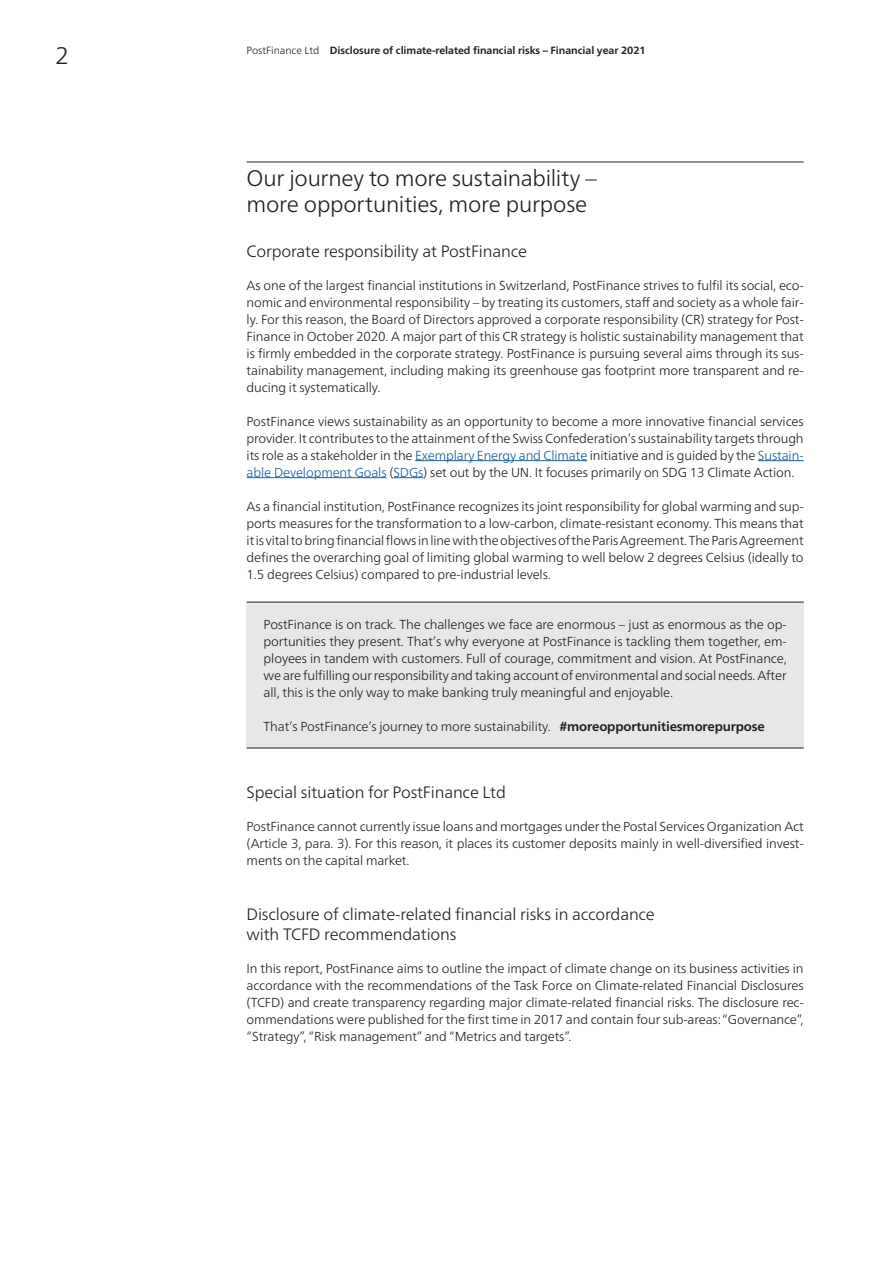
<style>
.page{position:relative;width:893px;height:1263px;background:#fff}
.page>*{position:absolute;margin:0;border:0;box-sizing:border-box;transform-origin:0 0}
.t1{font:300 24px "Frutiger Neue LT Pro";color:#231f20}
.t2{font:300 22.5px/26.2px "Frutiger Neue LT Pro";letter-spacing:-.015em;color:#231f20}
.t3{font:300 16.5px/20.2px "Frutiger Neue LT Pro";letter-spacing:-.01em;color:#231f20}
.t4{font:300 13.05px/17px "Frutiger Neue LT Pro";letter-spacing:-.01em;color:#231f20;text-align:justify}
.t5{font:700 10.5px "Frutiger Neue LT Pro";letter-spacing:-.005em;color:#231f20}
.s1{font-weight:300}
.s2{color:#175d9e}
.s3{font-weight:700}
</style>
<div class="page">
<hr style="left:247px;top:161px;width:557px;height:1px;background:#231f20">
<hr style="left:415px;top:460px;width:172px;height:1px;background:#175d9e">
<hr style="left:758px;top:460px;width:46px;height:1px;background:#175d9e">
<hr style="left:247px;top:477px;width:139px;height:1px;background:#175d9e">
<hr style="left:393px;top:477px;width:30px;height:1px;background:#175d9e">
<div style="left:247px;top:602px;width:557px;height:146px;background:#e6e7e9"></div>
<hr style="left:247px;top:602px;width:557px;height:1px;background:#231f20">
<hr style="left:247px;top:748px;width:557px;height:1px;background:#231f20">
<h1 class="t1" style="left:55px;top:41px;width:15px">2</h1>
<p class="t5" style="left:247px;top:44px;width:400px"><span class="s1">PostFinance Ltd</span> Disclosure of climate-related financial risks – Financial year 2021</p>
<h2 class="t2" style="left:247px;top:165px;width:352px">Our journey to more sustainability – more opportunities, more purpose</h2>
<p class="t3" style="left:247px;top:241px;width:282px">Corporate responsibility at PostFinance</p>
<p class="t4" style="left:247px;top:277px;width:559px">As one of the largest financial institutions in Switzerland, PostFinance strives to fulfil its social, eco&shy;nomic and environmental responsibility – by treating its customers, staff and society as a whole fair&shy;ly. For this reason, the Board of Directors approved a corporate responsibility (CR) strategy for Post-Finance in October 2020. A major part of this CR strategy is holistic sustainability management that is firmly embedded in the corporate strategy. PostFinance is pursuing several aims through its sus&shy;tainability management, including making its greenhouse gas footprint more transparent and re&shy;ducing it systematically.</p>
<p class="t4" style="left:247px;top:413px;width:559px">PostFinance views sustainability as an opportunity to become a more innovative financial services provider. It contributes to the attainment of the Swiss Confederation’s sustainability targets through its role as a stakeholder in the <span class="s2">Exemplary Energy and Climate</span> initiative and is guided by the <span class="s2">Sustain&shy;able Development Goals</span> (<span class="s2">SDGs</span>) set out by the UN. It focuses primarily on SDG 13 Climate Action.</p>
<p class="t4" style="left:247px;top:498px;width:559px">As a financial institution, PostFinance recognizes its joint responsibility for global warming and sup&shy;ports measures for the transformation to a low-carbon, climate-resistant economy. This means that it is vital to bring financial flows in line with the objectives of the Paris Agreement. The Paris Agreement defines the overarching goal of limiting global warming to well below 2 degrees Celsius (ideally to 1.5 degrees Celsius) compared to pre-industrial levels.</p>
<p class="t4" style="left:264px;top:616px;width:525px">PostFinance is on track. The challenges we face are enormous – just as enormous as the op&shy;portunities they present. That’s why everyone at PostFinance is tackling them together, em&shy;ployees in tandem with customers. Full of courage, commitment and vision. At PostFinance, we are fulfilling our responsibility and taking account of environmental and social needs. After all, this is the only way to make banking truly meaningful and enjoyable.</p>
<p class="t4" style="left:264px;top:718px;width:503px">That’s PostFinance’s journey to more sustainability. <span class="s3">#moreopportunitiesmorepurpose</span></p>
<p class="t3" style="left:247px;top:782px;width:261px">Special situation for PostFinance Ltd</p>
<p class="t4" style="left:247px;top:818px;width:559px">PostFinance cannot currently issue loans and mortgages under the Postal Services Organization Act (Article 3, para. 3). For this reason, it places its customer deposits mainly in well-diversified invest&shy;ments on the capital market.</p>
<p class="t3" style="left:247px;top:904px;width:410px">Disclosure of climate-related financial risks in accordance with TCFD recommendations</p>
<p class="t4" style="left:247px;top:960px;width:559px">In this report, PostFinance aims to outline the impact of climate change on its business activities in accordance with the recommendations of the Task Force on Climate-related Financial Disclosures (TCFD) and create transparency regarding major climate-related financial risks. The disclosure rec&shy;ommendations were published for the first time in 2017 and contain four sub-areas: “Governance”, “Strategy”, “Risk management” and “Metrics and targets”.</p>
</div>
